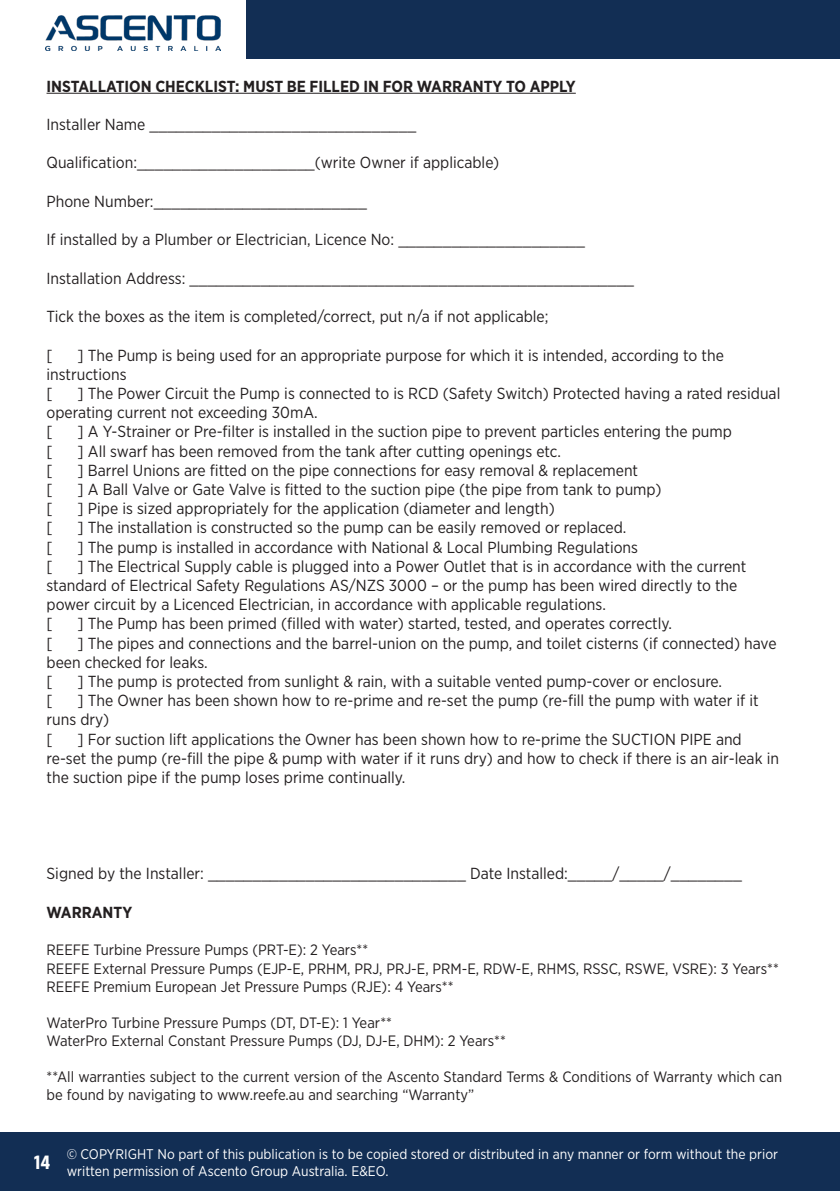
<style>
.page{position:relative;width:840px;height:1191px;background:#fff}
.page>*{position:absolute;margin:0;border:0;box-sizing:border-box;transform-origin:0 0}
.t1{font:700 20px "Config Condensed";color:#fff}
.t2{font:16px/19.2px "Gotham Narrow";color:#231f20}
.t3{font:700 16px "Gotham Narrow";color:#231f20}
.t4{font:15px/18px "Gotham Narrow";color:#231f20}
.t5{font:14px/16.8px "Gotham Narrow";color:#fff}
</style>
<div class="page">
<div style="left:246px;top:0;width:593px;height:59px;background:#122e54"></div>
<div style="left:0;top:1132px;width:839px;height:59px;background:#122e54"></div>
<img style="left:45px;top:15px;width:176px;height:35px">
<hr style="left:46px;top:93px;width:529px;height:1px;background:#231f20">
<p class="t3" style="left:46px;top:76px;width:530px">INSTALLATION CHECKLIST: MUST BE FILLED IN FOR WARRANTY TO APPLY</p>
<p class="t2" style="left:46px;top:114px;width:371px">Installer Name ______________________________</p>
<p class="t2" style="left:46px;top:153px;width:454px">Qualification:____________________(write Owner if applicable)</p>
<p class="t2" style="left:46px;top:191px;width:322px">Phone Number:________________________</p>
<p class="t2" style="left:46px;top:230px;width:539px">If installed by a Plumber or Electrician, Licence No: _____________________</p>
<p class="t2" style="left:46px;top:268px;width:588px">Installation Address: __________________________________________________</p>
<p class="t2" style="left:46px;top:306px;width:503px">Tick the boxes as the item is completed/correct, put n/a if not applicable;</p>
<p class="t2" style="left:46px;top:345px;width:8px">[</p>
<p class="t2" style="left:46px;top:345px;width:678px;text-indent:31px">] The Pump is being used for an appropriate purpose for which it is intended, according to the instructions</p>
<p class="t2" style="left:46px;top:383px;width:8px">[</p>
<p class="t2" style="left:46px;top:383px;width:735px;text-indent:31px">] The Power Circuit the Pump is connected to is RCD (Safety Switch) Protected having a rated residual operating current not exceeding 30mA.</p>
<p class="t2" style="left:46px;top:422px;width:8px">[</p>
<p class="t2" style="left:78px;top:422px;width:655px">] A Y-Strainer or Pre-filter is installed in the suction pipe to prevent particles entering the pump</p>
<p class="t2" style="left:46px;top:441px;width:8px">[</p>
<p class="t2" style="left:78px;top:441px;width:484px">] All swarf has been removed from the tank after cutting openings etc.</p>
<p class="t2" style="left:46px;top:460px;width:8px">[</p>
<p class="t2" style="left:78px;top:460px;width:561px">] Barrel Unions are fitted on the pipe connections for easy removal &amp; replacement</p>
<p class="t2" style="left:46px;top:479px;width:8px">[</p>
<p class="t2" style="left:78px;top:479px;width:585px">] A Ball Valve or Gate Valve is fitted to the suction pipe (the pipe from tank to pump)</p>
<p class="t2" style="left:46px;top:498px;width:8px">[</p>
<p class="t2" style="left:78px;top:498px;width:478px">] Pipe is sized appropriately for the application (diameter and length)</p>
<p class="t2" style="left:46px;top:518px;width:8px">[</p>
<p class="t2" style="left:78px;top:518px;width:550px">] The installation is constructed so the pump can be easily removed or replaced.</p>
<p class="t2" style="left:46px;top:537px;width:8px">[</p>
<p class="t2" style="left:78px;top:537px;width:561px">] The pump is installed in accordance with National &amp; Local Plumbing Regulations</p>
<p class="t2" style="left:46px;top:556px;width:8px">[</p>
<p class="t2" style="left:46px;top:556px;width:701px;text-indent:31px">] The Electrical Supply cable is plugged into a Power Outlet that is in accordance with the current standard of Electrical Safety Regulations AS/NZS 3000 – or the pump has been wired directly to the power circuit by a Licenced Electrician, in accordance with applicable regulations.</p>
<p class="t2" style="left:46px;top:614px;width:8px">[</p>
<p class="t2" style="left:78px;top:614px;width:595px">] The Pump has been primed (filled with water) started, tested, and operates correctly.</p>
<p class="t2" style="left:46px;top:633px;width:8px">[</p>
<p class="t2" style="left:46px;top:633px;width:731px;text-indent:31px">] The pipes and connections and the barrel-union on the pump, and toilet cisterns (if connected) have been checked for leaks.</p>
<p class="t2" style="left:46px;top:671px;width:8px">[</p>
<p class="t2" style="left:78px;top:671px;width:645px">] The pump is protected from sunlight &amp; rain, with a suitable vented pump-cover or enclosure.</p>
<p class="t2" style="left:46px;top:690px;width:8px">[</p>
<p class="t2" style="left:46px;top:690px;width:713px;text-indent:31px">] The Owner has been shown how to re-prime and re-set the pump (re-fill the pump with water if it runs dry)</p>
<p class="t2" style="left:46px;top:729px;width:8px">[</p>
<p class="t2" style="left:46px;top:729px;width:733px;text-indent:31px">] For suction lift applications the Owner has been shown how to re-prime the SUCTION PIPE and re-set the pump (re-fill the pipe &amp; pump with water if it runs dry) and how to check if there is an air-leak in the suction pipe if the pump loses prime continually.</p>
<p class="t2" style="left:46px;top:863px;width:696px">Signed by the Installer: _____________________________ Date Installed:_____/_____/________</p>
<p class="t3" style="left:46px;top:901px;width:87px">WARRANTY</p>
<p class="t4" style="left:46px;top:940px;width:323px">REEFE Turbine Pressure Pumps (PRT-E): 2 Years**</p>
<p class="t4" style="left:46px;top:959px;width:733px">REEFE External Pressure Pumps (EJP-E, PRHM, PRJ, PRJ-E, PRM-E, RDW-E, RHMS, RSSC, RSWE, VSRE): 3 Years**</p>
<p class="t4" style="left:46px;top:977px;width:408px">REEFE Premium European Jet Pressure Pumps (RJE): 4 Years**</p>
<p class="t4" style="left:46px;top:1013px;width:347px">WaterPro Turbine Pressure Pumps (DT, DT-E): 1 Year**</p>
<p class="t4" style="left:46px;top:1031px;width:460px">WaterPro External Constant Pressure Pumps (DJ, DJ-E, DHM): 2 Years**</p>
<p class="t4" style="left:46px;top:1067px;width:736px">**All warranties subject to the current version of the Ascento Standard Terms &amp; Conditions of Warranty which can be found by navigating to www.reefe.au and searching “Warranty”</p>
<p class="t1" style="left:34px;top:1150px;width:18px">14</p>
<p class="t5" style="left:67px;top:1145px;width:712px">© COPYRIGHT No part of this publication is to be copied stored or distributed in any manner or form without the prior written permission of Ascento Group Australia. E&amp;EO.</p>
</div>
